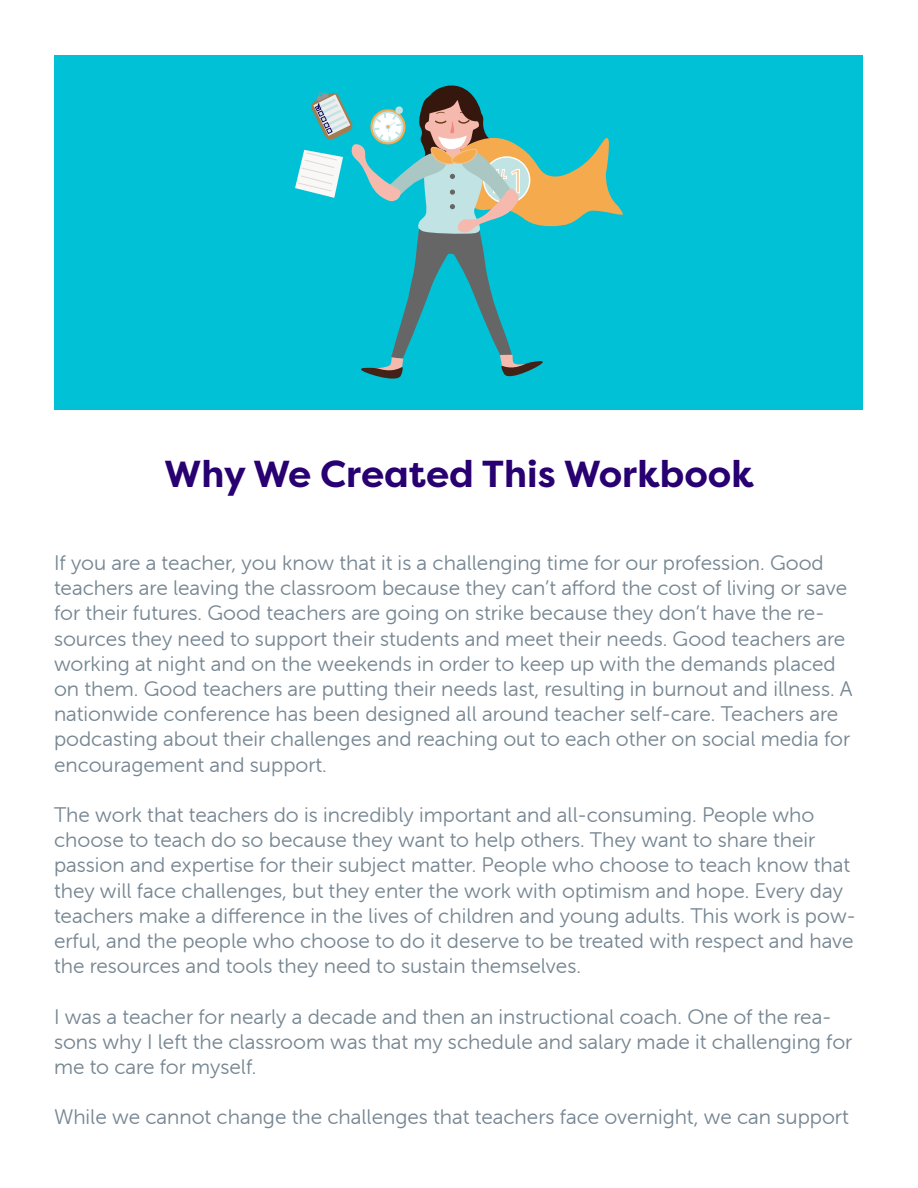
<style>
.page{position:relative;width:918px;height:1188px;background:#fff}
.page>*{position:absolute;margin:0;border:0;box-sizing:border-box;transform-origin:0 0}
.t1{font:700 37.5px "Filson Pro";color:#280071}
.t2{font:36px "Myriad Pro";color:#f7cf9e}
.t3{font:21px/25.2px "Museo Sans Rounded 300";color:#768692}
</style>
<div class="page">
<div style="left:55px;top:55px;width:808px;height:354px;background:#00c1d5"></div>
<svg style="left:295px;top:85px;width:328px;height:294px"></svg>
<h2 class="t2" style="left:490px;top:159px;width:38px">#1</h2>
<p class="t1" style="left:164px;top:450px;width:591px">Why We Created This Workbook</p>
<p class="t3" style="left:54px;top:550px;width:800px">If you are a teacher, you know that it is a challenging time for our profession. Good teachers are leaving the classroom because they can’t afford the cost of living or save for their futures. Good teachers are going on strike because they don’t have the re&shy;sources they need to support their students and meet their needs. Good teachers are working at night and on the weekends in order to keep up with the demands placed on them. Good teachers are putting their needs last, resulting in burnout and illness. A nationwide conference has been designed all around teacher self-care. Teachers are podcasting about their challenges and reaching out to each other on social media for encouragement and support.</p>
<p class="t3" style="left:54px;top:802px;width:803px">The work that teachers do is incredibly important and all-consuming. People who choose to teach do so because they want to help others. They want to share their passion and expertise for their subject matter. People who choose to teach know that they will face challenges, but they enter the work with optimism and hope. Every day teachers make a difference in the lives of children and young adults. This work is pow&shy;erful, and the people who choose to do it deserve to be treated with respect and have the resources and tools they need to sustain themselves.</p>
<p class="t3" style="left:54px;top:1004px;width:800px">I was a teacher for nearly a decade and then an instructional coach. One of the rea&shy;sons why I left the classroom was that my schedule and salary made it challenging for me to care for myself.</p>
<p class="t3" style="left:54px;top:1105px;width:796px">While we cannot change the challenges that teachers face overnight, we can support</p>
</div>
